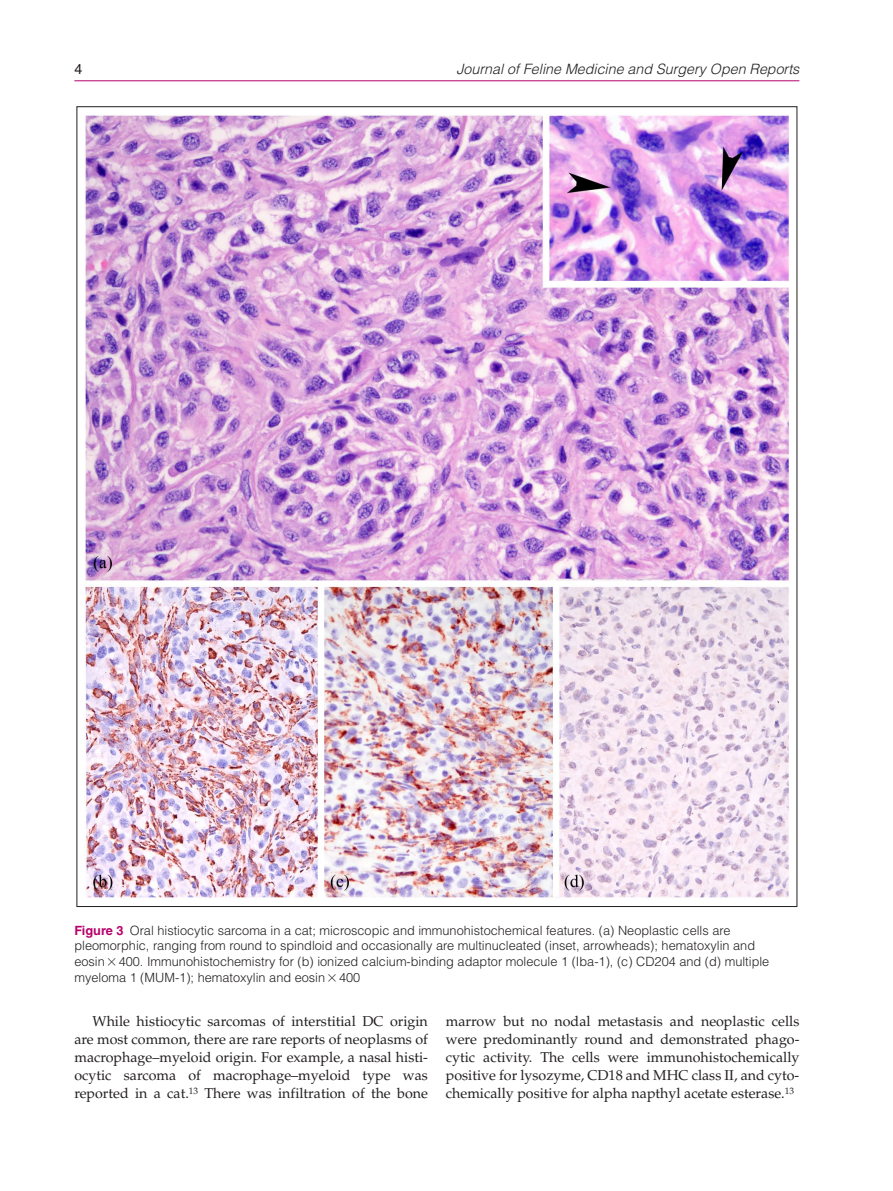
<style>
.page{position:relative;width:893px;height:1191px;background:#fff}
.page>*{position:absolute;margin:0;border:0;box-sizing:border-box;transform-origin:0 0}
.t1{font:14.25px/18px "Palatino LT Std";color:#231f20;text-align:justify}
.t2{font:italic 300 14.25px "Helvetica LT Std";color:#231f20}
.t3{font:14.25px "Helvetica LT Std";color:#231f20}
.t4{font:300 12.75px/15.8px "Helvetica LT Std";color:#231f20}
.s1{font-weight:700;color:#b6036c}
</style>
<div class="page">
<hr style="left:74px;top:80px;width:725px;height:1px;background:#b6036c">
<img style="left:84px;top:115px;width:705px;height:783px">
<p class="t3" style="left:74px;top:61px;width:9px">4</p>
<p class="t2" style="left:456px;top:60px;width:344px">Journal of Feline Medicine and Surgery Open Reports</p>
<p class="t4" style="left:74px;top:922px;width:696px"><span class="s1">Figure 3</span> Oral histiocytic sarcoma in a cat; microscopic and immunohistochemical features. (a) Neoplastic cells are pleomorphic, ranging from round to spindloid and occasionally are multinucleated (inset, arrowheads); hematoxylin and eosin 400. Immunohistochemistry for (b) ionized calcium-binding adaptor molecule 1 (Iba-1), (c) CD204 and (d) multiple myeloma 1 (MUM-1); hematoxylin and eosin 400</p>
<p class="t1" style="left:74px;top:1012px;width:355px;text-indent:18px">While histiocytic sarcomas of interstitial DC origin are most common, there are rare reports of neoplasms of macrophage–myeloid origin. For example, a nasal histi&shy;ocytic sarcoma of macrophage–myeloid type was reported in a cat.<sup>13</sup> There was infiltration of the bone</p>
<p class="t1" style="left:446px;top:1012px;width:355px">marrow but no nodal metastasis and neoplastic cells were predominantly round and demonstrated phago&shy;cytic activity. The cells were immunohistochemically positive for lysozyme, CD18 and MHC class II, and cyto&shy;chemically positive for alpha napthyl acetate esterase.<sup>13</sup></p>
</div>
